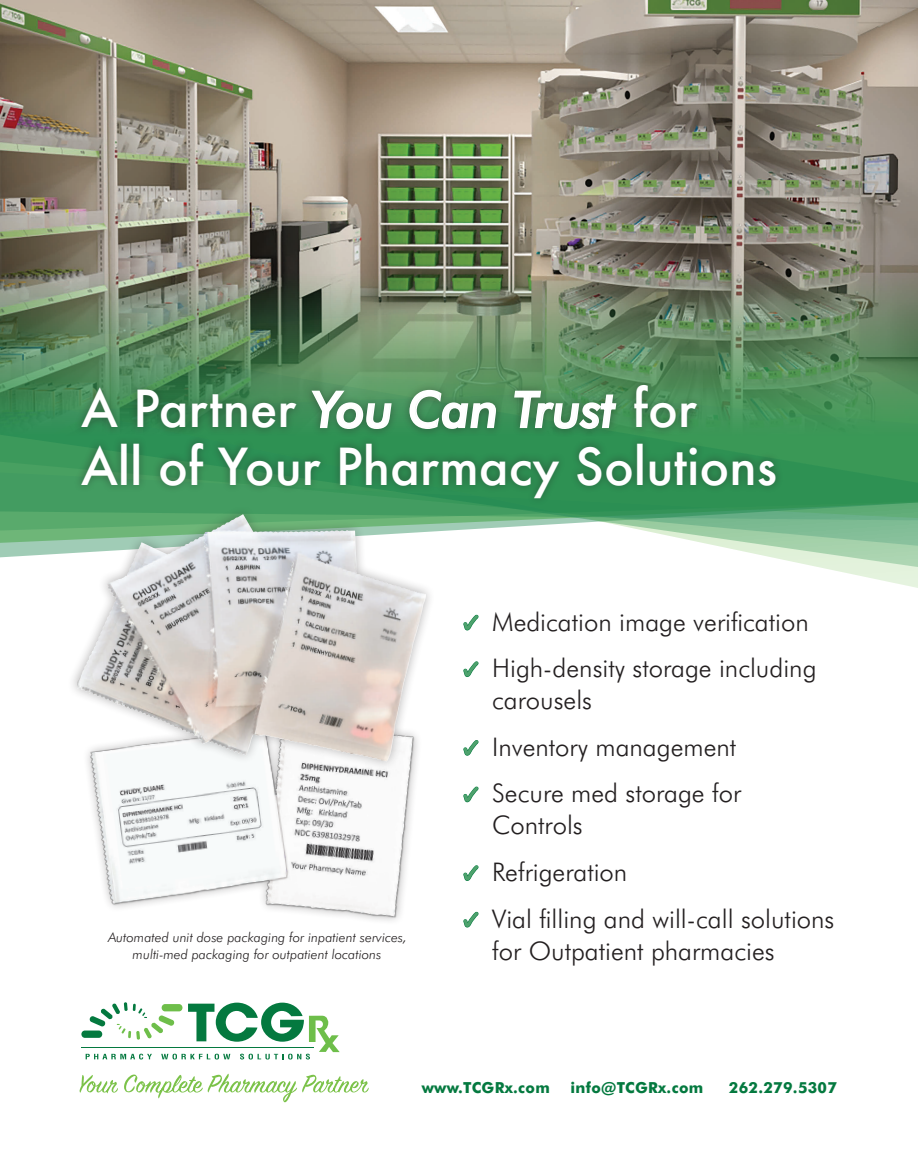
<style>
.page{position:relative;width:918px;height:1175px;background:#fff}
.page>*{position:absolute;margin:0;border:0;box-sizing:border-box;transform-origin:0 0}
.t1{font:500 49.8px/57.4px "Futura";color:#fff}
.t2{font:300 25.65px/46.5px "Futura BT";color:#231f20}
.t3{font:700 15.3px "Futura BT";letter-spacing:.02em;color:#04793f}
.t4{font:italic 300 13.5px/16.2px "Futura BT";color:#231f20;text-align:center}
.s1{font-family:"Futura BT";font-style:italic}
</style>
<div class="page">
<div style="left:81px;top:1030px;width:21px;height:7px;background:#04793f;border-radius:4px"></div>
<svg style="left:86px;top:1002px;width:254px;height:57px"></svg>
<hr style="left:81px;top:1047px;width:233px;height:1px;background:#04793f">
<svg style="left:79px;top:1073px;width:290px;height:29px"></svg>
<svg style="left:0;top:453px;width:918px;height:135px"></svg>
<img style="left:0;top:0;width:918px;height:453px">
<div style="left:73px;top:378px;width:632px;height:60px;background:#231f20;opacity:.45"></div>
<svg style="left:311px;top:389px;width:82px;height:41px;background:#669d76"></svg>
<svg style="left:409px;top:389px;width:88px;height:41px;background:#659b74"></svg>
<svg style="left:513px;top:390px;width:104px;height:40px;background:#699d76"></svg>
<div style="left:73px;top:435px;width:711px;height:71px;background:#231f20;opacity:.45"></div>
<svg style="left:463px;top:614px;width:16px;height:17px"></svg>
<svg style="left:463px;top:661px;width:16px;height:16px"></svg>
<svg style="left:463px;top:740px;width:16px;height:16px"></svg>
<svg style="left:463px;top:786px;width:16px;height:17px"></svg>
<svg style="left:463px;top:865px;width:16px;height:16px"></svg>
<svg style="left:463px;top:911px;width:16px;height:17px"></svg>
<img style="left:90px;top:782px;width:324px;height:139px">
<svg style="left:60px;top:498px;width:382px;height:284px"></svg>
<img style="left:97px;top:517px;width:141px;height:124px">
<h1 class="t1" style="left:81px;top:379px;width:698px">A Partner <span class="s1">You Can Trust</span> for<br>All of Your Pharmacy Solutions</h1>
<p class="t4" style="left:108px;top:929px;width:300px">Automated unit dose packaging for inpatient services, multi-med packaging for outpatient locations</p>
<p class="t2" style="left:492px;top:598px;width:326px">Medication image verification<br>High-density storage including</p>
<p class="t2" style="left:492px;top:676px;width:250px">carousels<br>Inventory management<br>Secure med storage for</p>
<p class="t2" style="left:492px;top:802px;width:344px">Controls<br>Refrigeration<br>Vial filling and will-call solutions</p>
<p class="t2" style="left:492px;top:927px;width:284px">for Outpatient pharmacies</p>
<p class="t3" style="left:422px;top:1078px;width:130px">www.TCGRx.com</p>
<p class="t3" style="left:570px;top:1078px;width:134px">info@TCGRx.com</p>
<p class="t3" style="left:729px;top:1078px;width:110px">262.279.5307</p>
</div>
